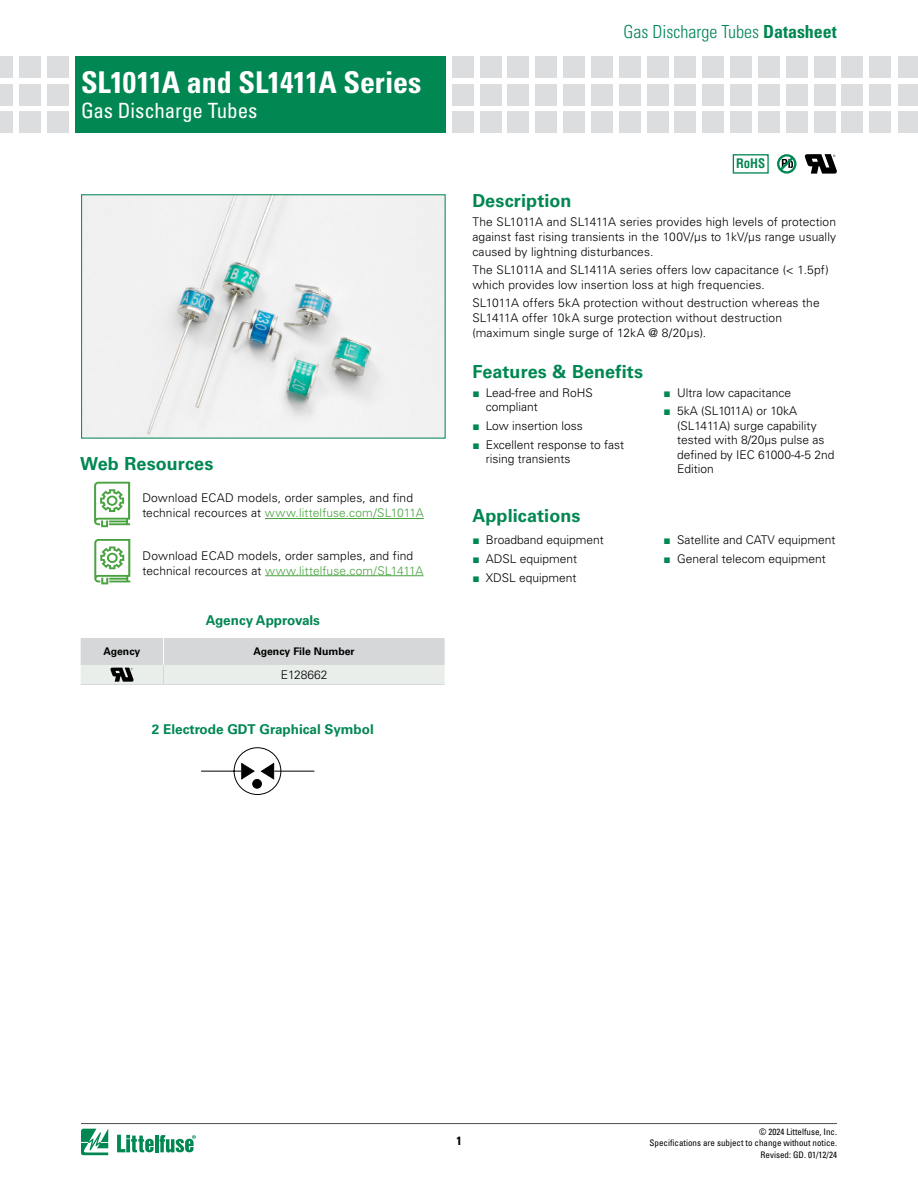
<style>
.page{position:relative;width:918px;height:1188px;background:#fff}
.page>*{position:absolute;margin:0;border:0;box-sizing:border-box;transform-origin:0 0}
.t1{font:700 condensed 30px "Univers LT Std";letter-spacing:-.005em;color:#fff}
.t2{font:condensed 21px "Univers LT Std";letter-spacing:-.005em;color:#fff}
.t3{font:700 18px "Univers LT Std";letter-spacing:.005em;color:#008752}
.t4{font:300 condensed 18px "Univers LT Std";color:#008457}
.t5{font:700 13.5px "Univers LT Std";color:#008752}
.t6{font:700 condensed 12.9px "Helvetica LT Std";color:#008752}
.t7{font:300 12px/15px "Univers LT Std";color:#000}
.t8{font:700 condensed 12px "Univers LT Std";color:#000}
.t9{font:700 10.5px "Univers LT Std";color:#000}
.t10{font:condensed 9px/10.8px "Univers LT Std";color:#000;text-align:right}
.s1{color:#48a23f}
.s2{font-weight:700;color:#008752}
.s3{font-family:"Arial";font-weight:400;color:#008752}
</style>
<div class="page">
<hr style="left:81px;top:1123px;width:756px;height:1px;background:#4d4d4f">
<svg style="left:81px;top:1129px;width:27px;height:26px"></svg>
<hr style="left:155px;top:1135px;width:3px;height:17px;background:#008752">
<svg style="left:160px;top:1135px;width:36px;height:18px"></svg>
<svg style="left:117px;top:1135px;width:37px;height:17px"></svg>
<div style="left:75px;top:56px;width:371px;height:77px;background:#008752"></div>
<div style="left:47px;top:56px;width:21px;height:21px;background:#dcddde"></div>
<div style="left:47px;top:84px;width:21px;height:21px;background:#dcddde"></div>
<div style="left:47px;top:112px;width:21px;height:21px;background:#dcddde"></div>
<div style="left:19px;top:56px;width:21px;height:21px;background:#dcddde"></div>
<div style="left:19px;top:84px;width:21px;height:21px;background:#dcddde"></div>
<div style="left:19px;top:112px;width:21px;height:21px;background:#dcddde"></div>
<div style="left:0;top:56px;width:13px;height:21px;background:#dcddde"></div>
<div style="left:0;top:84px;width:13px;height:21px;background:#dcddde"></div>
<div style="left:0;top:112px;width:13px;height:21px;background:#dcddde"></div>
<div style="left:870px;top:56px;width:21px;height:21px;background:#dcddde"></div>
<div style="left:870px;top:84px;width:21px;height:21px;background:#dcddde"></div>
<div style="left:870px;top:112px;width:21px;height:21px;background:#dcddde"></div>
<div style="left:452px;top:56px;width:21px;height:21px;background:#dcddde"></div>
<div style="left:452px;top:84px;width:21px;height:21px;background:#dcddde"></div>
<div style="left:452px;top:112px;width:21px;height:21px;background:#dcddde"></div>
<div style="left:480px;top:56px;width:21px;height:21px;background:#dcddde"></div>
<div style="left:480px;top:84px;width:21px;height:21px;background:#dcddde"></div>
<div style="left:480px;top:112px;width:21px;height:21px;background:#dcddde"></div>
<div style="left:508px;top:56px;width:21px;height:21px;background:#dcddde"></div>
<div style="left:508px;top:84px;width:21px;height:21px;background:#dcddde"></div>
<div style="left:508px;top:112px;width:21px;height:21px;background:#dcddde"></div>
<div style="left:536px;top:56px;width:21px;height:21px;background:#dcddde"></div>
<div style="left:536px;top:84px;width:21px;height:21px;background:#dcddde"></div>
<div style="left:536px;top:112px;width:21px;height:21px;background:#dcddde"></div>
<div style="left:563px;top:56px;width:22px;height:21px;background:#dcddde"></div>
<div style="left:563px;top:84px;width:22px;height:21px;background:#dcddde"></div>
<div style="left:563px;top:112px;width:22px;height:21px;background:#dcddde"></div>
<div style="left:591px;top:56px;width:22px;height:21px;background:#dcddde"></div>
<div style="left:591px;top:84px;width:22px;height:21px;background:#dcddde"></div>
<div style="left:591px;top:112px;width:22px;height:21px;background:#dcddde"></div>
<div style="left:619px;top:56px;width:21px;height:21px;background:#dcddde"></div>
<div style="left:619px;top:84px;width:21px;height:21px;background:#dcddde"></div>
<div style="left:619px;top:112px;width:21px;height:21px;background:#dcddde"></div>
<div style="left:647px;top:56px;width:21px;height:21px;background:#dcddde"></div>
<div style="left:647px;top:84px;width:21px;height:21px;background:#dcddde"></div>
<div style="left:647px;top:112px;width:21px;height:21px;background:#dcddde"></div>
<div style="left:675px;top:56px;width:21px;height:21px;background:#dcddde"></div>
<div style="left:675px;top:84px;width:21px;height:21px;background:#dcddde"></div>
<div style="left:675px;top:112px;width:21px;height:21px;background:#dcddde"></div>
<div style="left:703px;top:56px;width:21px;height:21px;background:#dcddde"></div>
<div style="left:703px;top:84px;width:21px;height:21px;background:#dcddde"></div>
<div style="left:703px;top:112px;width:21px;height:21px;background:#dcddde"></div>
<div style="left:730px;top:56px;width:22px;height:21px;background:#dcddde"></div>
<div style="left:730px;top:84px;width:22px;height:21px;background:#dcddde"></div>
<div style="left:730px;top:112px;width:22px;height:21px;background:#dcddde"></div>
<div style="left:786px;top:56px;width:21px;height:21px;background:#dcddde"></div>
<div style="left:786px;top:84px;width:21px;height:21px;background:#dcddde"></div>
<div style="left:786px;top:112px;width:21px;height:21px;background:#dcddde"></div>
<div style="left:758px;top:56px;width:22px;height:21px;background:#dcddde"></div>
<div style="left:758px;top:84px;width:22px;height:21px;background:#dcddde"></div>
<div style="left:758px;top:112px;width:22px;height:21px;background:#dcddde"></div>
<div style="left:814px;top:56px;width:21px;height:21px;background:#dcddde"></div>
<div style="left:814px;top:84px;width:21px;height:21px;background:#dcddde"></div>
<div style="left:814px;top:112px;width:21px;height:21px;background:#dcddde"></div>
<div style="left:842px;top:56px;width:21px;height:21px;background:#dcddde"></div>
<div style="left:842px;top:84px;width:21px;height:21px;background:#dcddde"></div>
<div style="left:842px;top:112px;width:21px;height:21px;background:#dcddde"></div>
<div style="left:898px;top:56px;width:20px;height:21px;background:#dcddde"></div>
<div style="left:898px;top:84px;width:20px;height:21px;background:#dcddde"></div>
<div style="left:898px;top:112px;width:20px;height:21px;background:#dcddde"></div>
<hr style="left:81px;top:684px;width:82px;height:1px;background:#d5d7d8">
<hr style="left:163px;top:684px;width:282px;height:1px;background:#d5d7d8">
<svg style="left:81px;top:638px;width:364px;height:46px;background:#dadddc"></svg>
<svg style="left:201px;top:748px;width:113px;height:47px"></svg>
<div style="left:253px;top:779px;width:8px;height:9px;background:#000;border-radius:50%"></div>
<div style="left:253px;top:779px;width:9px;height:9px;border:1px solid #000;border-radius:50%"></div>
<img style="left:83px;top:196px;width:361px;height:240px">
<svg style="left:805px;top:154px;width:32px;height:20px"></svg>
<div style="left:777px;top:154px;width:19px;height:20px;border:2px solid #008752;border-radius:50%"></div>
<svg style="left:777px;top:154px;width:19px;height:19px"></svg>
<div style="left:733px;top:154px;width:36px;height:20px;border:1px solid #008752"></div>
<hr style="left:265px;top:518px;width:159px;height:1px;background:#48a23f">
<svg style="left:94px;top:482px;width:36px;height:45px"></svg>
<hr style="left:265px;top:575px;width:159px;height:1px;background:#48a23f">
<svg style="left:94px;top:539px;width:36px;height:45px"></svg>
<h1 class="t1" style="left:81px;top:64px;width:342px">SL1011A and SL1411A Series</h1>
<h2 class="t2" style="left:81px;top:97px;width:178px">Gas Discharge Tubes</h2>
<h3 class="t3" style="left:80px;top:453px;width:135px">Web Resources</h3>
<p class="t7" style="left:142px;top:491px;width:283px">Download ECAD models, order samples, and find technical recources at <span class="s1">www.littelfuse.com/SL1011A</span></p>
<p class="t7" style="left:143px;top:548px;width:282px">Download ECAD models, order samples, and find technical recources at <span class="s1">www.littelfuse.com/SL1411A</span></p>
<p class="t5" style="left:206px;top:613px;width:116px">Agency Approvals</p>
<p class="t9" style="left:104px;top:645px;width:38px">Agency</p>
<p class="t9" style="left:254px;top:645px;width:103px">Agency File Number</p>
<p class="t7" style="left:281px;top:667px;width:48px">E128662</p>
<p class="t5" style="left:152px;top:721px;width:223px">2 Electrode GDT Graphical Symbol</p>
<h3 class="t4" style="left:623px;top:21px;width:215px">Gas Discharge Tubes <span class="s2">Datasheet</span></h3>
<h3 class="t3" style="left:472px;top:191px;width:101px">Description</h3>
<p class="t6" style="left:736px;top:155px;width:31px">RoHS</p>
<p class="t7" style="left:472px;top:214px;width:365px;text-align:justify">The SL1011A and SL1411A series provides high levels of protection against fast rising transients in the 100V/µs to 1kV/µs range usually caused by lightning disturbances.</p>
<p class="t7" style="left:472px;top:262px;width:358px">The SL1011A and SL1411A series offers low capacitance (&lt; 1.5pf) which provides low insertion loss at high frequencies.</p>
<p class="t7" style="left:472px;top:295px;width:349px">SL1011A offers 5kA protection without destruction whereas the<br>SL1411A offer 10kA surge protection without destruction (maximum single surge of 12kA @ 8/20µs).</p>
<h3 class="t3" style="left:472px;top:361px;width:172px">Features &amp; Benefits</h3>
<p class="t7" style="left:486px;top:385px;width:108px;line-height:14.4px;text-indent:-14px"><span class="s3">■</span> Lead-free and RoHS compliant</p>
<p class="t7" style="left:472px;top:418px;width:112px"><span class="s3">■</span> Low insertion loss</p>
<p class="t7" style="left:486px;top:437px;width:140px;line-height:14.4px;text-indent:-14px"><span class="s3">■</span> Excellent response to fast rising transients</p>
<h3 class="t3" style="left:472px;top:505px;width:110px">Applications</h3>
<p class="t7" style="left:472px;top:533px;width:133px"><span class="s3">■</span> Broadband equipment</p>
<p class="t7" style="left:472px;top:551px;width:106px"><span class="s3">■</span> ADSL equipment</p>
<p class="t7" style="left:472px;top:570px;width:106px"><span class="s3">■</span> XDSL equipment</p>
<p class="t7" style="left:664px;top:385px;width:129px"><span class="s3">■</span> Ultra low capacitance</p>
<p class="t7" style="left:677px;top:404px;width:159px;line-height:14.4px;text-indent:-14px"><span class="s3">■</span> 5kA (SL1011A) or 10kA (SL1411A) surge capability tested with 8/20μs pulse as defined by IEC 61000-4-5 2nd<br>Edition</p>
<p class="t7" style="left:664px;top:533px;width:173px"><span class="s3">■</span> Satellite and CATV equipment</p>
<p class="t7" style="left:664px;top:551px;width:164px"><span class="s3">■</span> General telecom equipment</p>
<p class="t8" style="left:456px;top:1133px;width:7px">1</p>
<p class="t10" style="left:650px;top:1126px;width:189px">© 2024 Littelfuse, Inc.<br>Specifications are subject to change without notice.</p>
<p class="t10" style="left:761px;top:1149px;width:78px">Revised: GD. 01/12/24</p>
</div>
